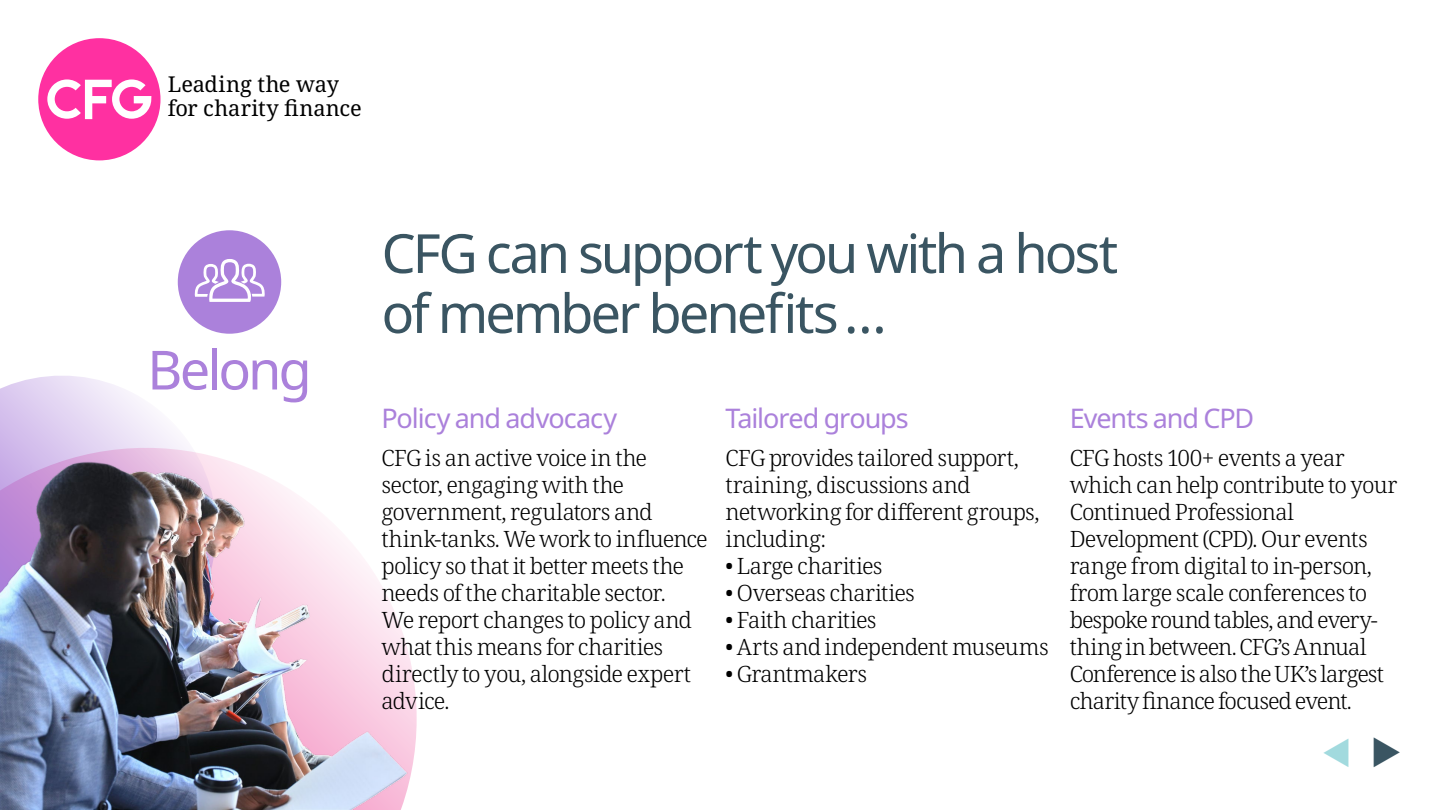
<style>
.page{position:relative;width:1440px;height:810px;background:#fff}
.page>*{position:absolute;margin:0;border:0;box-sizing:border-box;transform-origin:0 0}
.t1{font:54px/60px "Noto Sans";letter-spacing:-.055em;color:#3a5562}
.t2{font:54px "Noto Sans";letter-spacing:-.055em;color:#ab81db}
.t3{font:27px "Noto Sans";letter-spacing:-.035em;color:#ab81db}
.t4{font:300 22.5px/27px "Noto Serif";letter-spacing:-.03em;color:#000}
.t5{font:21.83px/24px "Noto Serif";color:#000}
</style>
<div class="page">
<div style="left:178px;top:230px;width:103px;height:104px;background:#ab81db;border-radius:50%"></div>
<svg style="left:194px;top:259px;width:71px;height:43px"></svg>
<svg style="left:0;top:376px;width:193px;height:76px"></svg>
<img style="left:0;top:452px;width:417px;height:358px">
<div style="left:38px;top:38px;width:123px;height:122px;background:#ff30a1;border-radius:50%"></div>
<svg style="left:47px;top:79px;width:104px;height:40px"></svg>
<p class="t5" style="left:168px;top:73px;width:195px">Leading the way for charity finance</p>
<h1 class="t2" style="left:147px;top:332px;width:166px">Belong</h1>
<h1 class="t1" style="left:382px;top:225px;width:738px">CFG can support you with a host of member benefits …</h1>
<p class="t3" style="left:382px;top:399px;width:237px">Policy and advocacy</p>
<p class="t4" style="left:382px;top:446px;width:328px">CFG is an active voice in the sector, engaging with the government, regulators and think-tanks. We work to influence policy so that it better meets the needs of the charitable sector.<br>We report changes to policy and what this means for charities directly to you, alongside expert advice.</p>
<p class="t3" style="left:726px;top:399px;width:185px">Tailored groups</p>
<p class="t4" style="left:726px;top:446px;width:315px">CFG provides tailored support, training, discussions and networking for different groups, including:</p>
<p class="t4" style="left:726px;top:554px;width:159px">• Large charities</p>
<p class="t4" style="left:726px;top:581px;width:191px">• Overseas charities</p>
<p class="t4" style="left:726px;top:608px;width:152px">• Faith charities</p>
<p class="t4" style="left:726px;top:635px;width:325px">• Arts and independent museums</p>
<p class="t4" style="left:726px;top:662px;width:143px">• Grantmakers</p>
<p class="t3" style="left:1070px;top:399px;width:186px">Events and CPD</p>
<p class="t4" style="left:1070px;top:446px;width:329px">CFG hosts 100+ events a year which can help contribute to your<br>Continued Professional<br>Development (CPD). Our events range from digital to in-person, from large scale conferences to bespoke round tables, and every&shy;thing in between. CFG’s Annual<br>Conference is also the UK’s largest charity finance focused event.</p>
</div>
